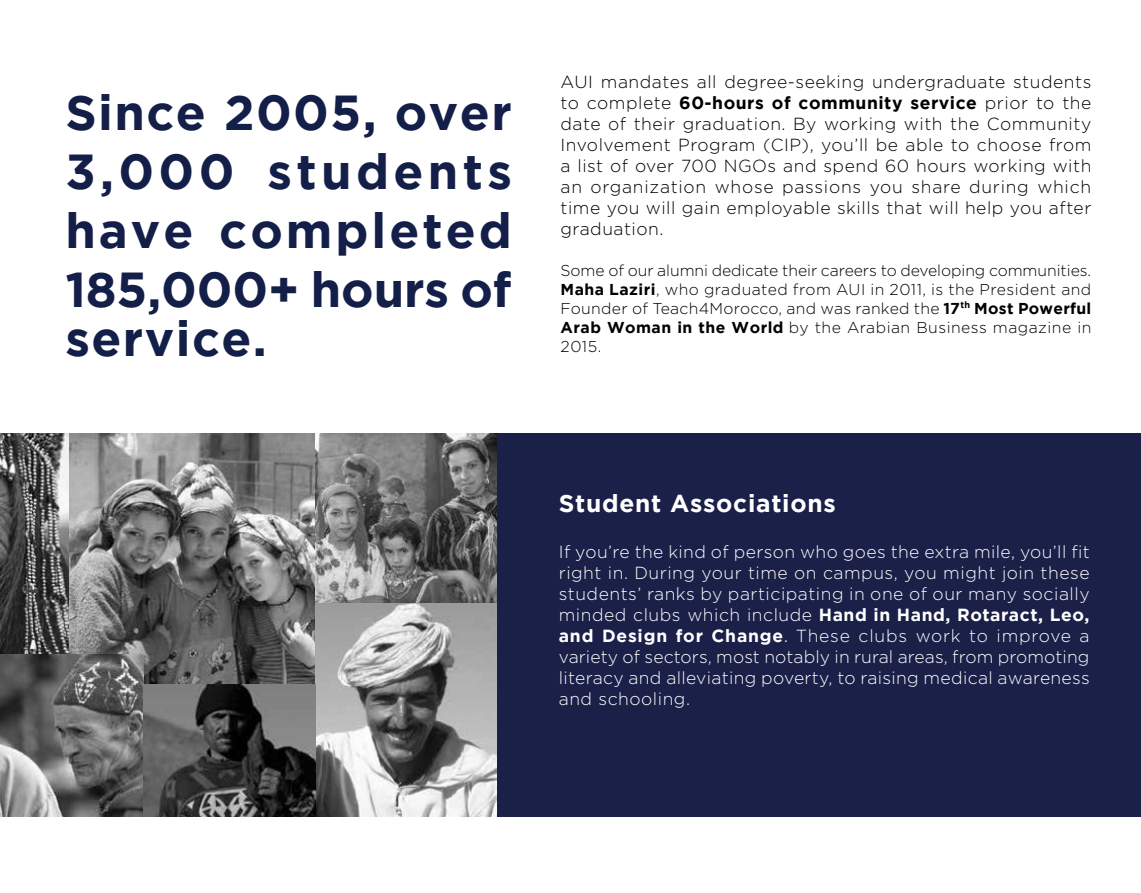
<style>
.page{position:relative;width:1141px;height:893px;background:#fff}
.page>*{position:absolute;margin:0;border:0;box-sizing:border-box;transform-origin:0 0}
.t1{font:700 49px/58.8px "Gotham";letter-spacing:.03em;color:#131f48;text-align:justify}
.t2{font:700 24.5px "Gotham";letter-spacing:.03em;color:#fff}
.t3{font:300 17.5px/21px "Gotham";letter-spacing:.02em;color:#fff;text-align:justify}
.t4{font:300 17.5px/21px "Gotham";letter-spacing:.03em;color:#000;text-align:justify}
.t5{font:300 15.75px/18.9px "Gotham";letter-spacing:.03em;color:#000;text-align:justify}
.s1{font-weight:700}
.s2{font-family:"Avenir"}
</style>
<div class="page">
<div style="left:496px;top:433px;width:645px;height:383px;background:#1b2049"></div>
<img style="left:0;top:433px;width:69px;height:221px">
<img style="left:69px;top:433px;width:247px;height:251px">
<img style="left:0;top:655px;width:144px;height:161px">
<img style="left:316px;top:433px;width:180px;height:383px">
<img style="left:144px;top:685px;width:172px;height:131px">
<h1 class="t1" style="left:65px;top:82px;width:448px">Since 2005, over 3,000 students have completed 185,000+ hours of</h1>
<h1 class="t1" style="left:65px;top:308px;width:203px">service.</h1>
<p class="t4" style="left:561px;top:72px;width:532px">AUI mandates all degree-seeking undergraduate students to complete <span class="s1">60-hours of community service</span> prior to the date of their graduation. By working with the Community Involvement Program (CIP), you’ll be able to choose from a list of over 700 NGOs and spend 60 hours working with an organization whose passions you share during which time you will gain employable skills that will help you after graduation.</p>
<p class="t5" style="left:561px;top:261px;width:532px">Some of our alumni dedicate their careers to developing communities.<br><span class="s1">Maha Laziri</span>, who graduated from AUI in 2011, is the President and Founder of Teach4Morocco, and was ranked the <span class="s1">17</span><sup>th</sup> <span class="s1">Most Powerful Arab Woman in the World</span> by the Arabian Business magazine in 2015.</p>
<h2 class="t2" style="left:559px;top:489px;width:278px">Student Associations</h2>
<p class="t3" style="left:559px;top:541px;width:533px">If you’re the kind of person who goes the extra mile, you’ll fit right in. During your time on campus, you might join these students’ ranks by participating in one of our many socially minded clubs which include <span class="s1">Hand in Hand, Rotaract, Leo, and Design for Change</span><span class="s2">.</span> These clubs work to improve a variety of sectors, most notably in rural areas, from promoting literacy and alleviating poverty, to raising medical awareness and schooling.</p>
</div>
